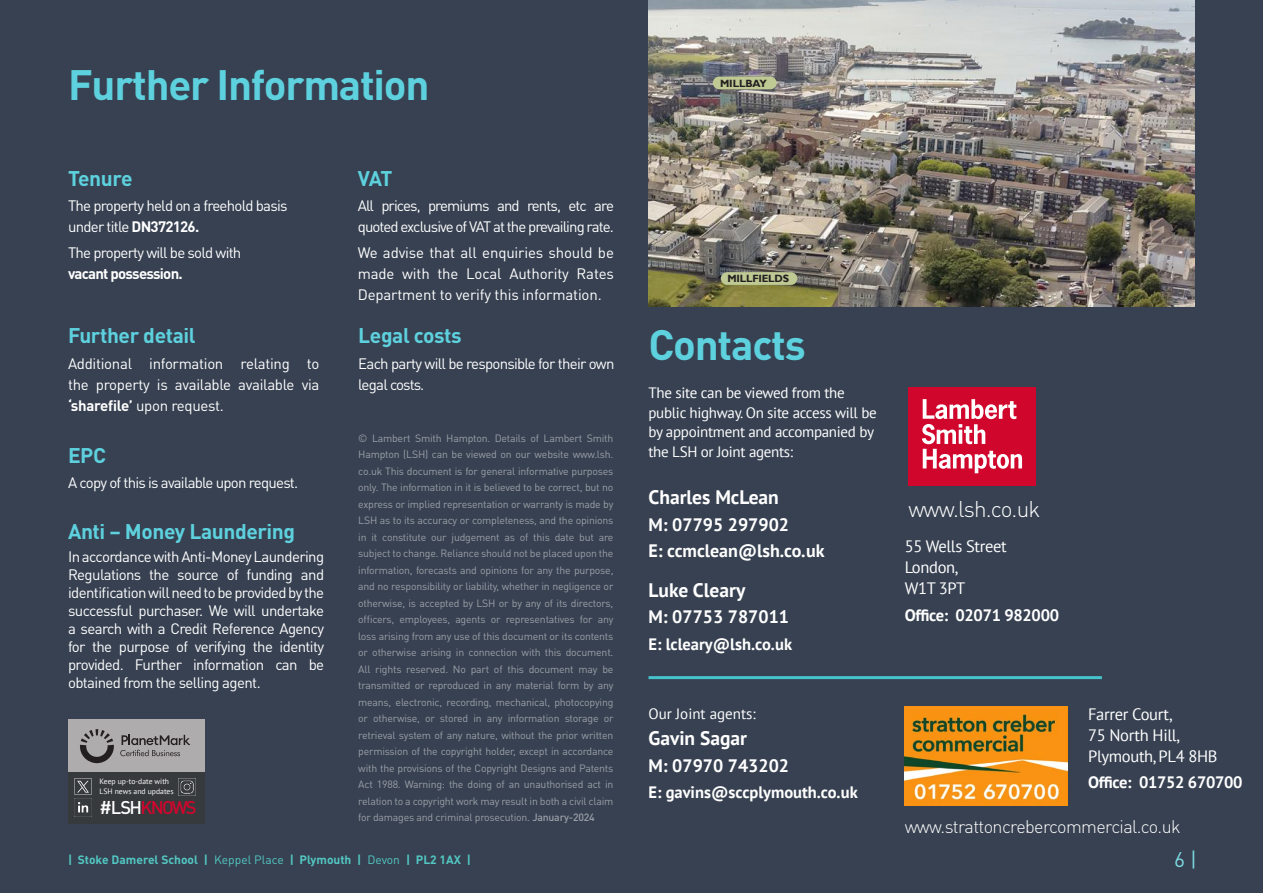
<style>
.page{position:relative;width:1263px;height:893px;background:#374151}
.page>*{position:absolute;margin:0;border:0;box-sizing:border-box;transform-origin:0 0}
.t1{font:700 42px "DIN Pro";letter-spacing:-.03em;color:#5ed1de}
.t2{font:300 22.5px "DIN Pro";letter-spacing:-.04em;color:#fff}
.t3{font:700 21px "DIN Pro";letter-spacing:-.02em;color:#5ed1de}
.t4{font:21px "DIN Pro";color:#7edae4}
.t5{font:700 19.5px "PT Sans";color:#fff}
.t6{font:500 18.3px "DIN Pro";letter-spacing:-.1em;color:#d0062d}
.t7{font:700 18px "PT Sans";color:#fff}
.t8{font:300 18px "DIN Pro";letter-spacing:-.035em;color:#fff}
.t9{font:700 16.5px "PT Sans";letter-spacing:-.015em;color:#fff}
.t10{font:16.5px/21px "PT Sans";letter-spacing:-.02em;color:#fff}
.t11{font:15px/21px "DIN Pro";letter-spacing:-.05em;color:#fff}
.t12{font:15px/19.5px "PT Sans";letter-spacing:-.02em;color:#fff}
.t13{font:15px "PT Sans";color:#fff}
.t14{font:700 12px "DIN Pro";color:#53c8c4}
.t15{font:10.5px/16.5px "DIN Pro";letter-spacing:-.02em;color:#9ba0a8;text-align:justify}
.t16{font:700 10.5px "Gill Sans";letter-spacing:-.02em;color:#231f20}
.t17{font:7.65px/9.6px "PT Sans";color:#fff}
.s1{font-weight:700}
.s2{color:#fff}
.s3{font-weight:500}
.s4{font-weight:400}
</style>
<div class="page">
<img style="left:648px;top:0;width:547px;height:306px">
<div style="left:713px;top:77px;width:64px;height:12px;background:#bfc994;border-radius:6px"></div>
<div style="left:721px;top:272px;width:76px;height:13px;background:#bfc994;border-radius:6px"></div>
<div style="left:909px;top:387px;width:127px;height:98px;background:#d0062d"></div>
<svg style="left:922px;top:399px;width:100px;height:74px"></svg>
<img style="left:905px;top:706px;width:163px;height:99px">
<hr style="left:648px;top:676px;width:454px;height:3px;background:#45c2cb">
<div style="left:68px;top:771px;width:136px;height:53px;background:#363a3c"></div>
<img style="left:178px;top:778px;width:17px;height:18px">
<img style="left:74px;top:799px;width:18px;height:17px">
<div style="left:68px;top:719px;width:136px;height:52px;background:#afacad"></div>
<svg style="left:80px;top:729px;width:34px;height:34px"></svg>
<svg style="left:120px;top:735px;width:70px;height:21px"></svg>
<svg style="left:75px;top:778px;width:16px;height:17px"></svg>
<p class="t1" style="left:68px;top:56px;width:363px">Further Information</p>
<p class="t3" style="left:68px;top:164px;width:66px">Tenure</p>
<p class="t11" style="left:68px;top:195px;width:221px">The property held on a freehold basis under title <span class="s1">DN372126.</span></p>
<p class="t11" style="left:68px;top:241px;width:175px">The property will be sold with <span class="s1">vacant possession.</span></p>
<p class="t3" style="left:68px;top:322px;width:129px">Further detail</p>
<p class="t11" style="left:68px;top:352px;width:253px;text-align:justify">Additional information relating to the property is available available via <span class="s1">‘sharefile’</span> upon request.</p>
<p class="t3" style="left:68px;top:441px;width:40px">EPC</p>
<p class="t11" style="left:68px;top:471px;width:232px">A copy of this is available upon request.</p>
<p class="t3" style="left:68px;top:517px;width:229px">Anti – Money Laundering</p>
<p class="t11" style="left:68px;top:547px;width:258px;line-height:18px;text-align:justify">In accordance with Anti-Money Laundering Regulations the source of funding and identification will need to be provided by the successful purchaser. We will undertake a search with a Credit Reference Agency for the purpose of verifying the identity provided. Further information can be obtained from the selling agent.</p>
<p class="t17" style="left:100px;top:777px;width:76px">Keep up-to-date with<br>LSH news and updates</p>
<p class="t6" style="left:100px;top:795px;width:99px"><span class="s2">#LSH</span> KNOWS</p>
<p class="t3" style="left:358px;top:164px;width:36px">VAT</p>
<p class="t11" style="left:358px;top:195px;width:258px">All prices, premiums and rents, etc are quoted exclusive of VAT at the prevailing rate.</p>
<p class="t11" style="left:358px;top:241px;width:258px;text-align:justify">We advise that all enquiries should be made with the Local Authority Rates Department to verify this information.</p>
<p class="t3" style="left:358px;top:322px;width:105px">Legal costs</p>
<p class="t11" style="left:358px;top:352px;width:258px">Each party will be responsible for their own legal costs.</p>
<p class="t15" style="left:358px;top:429px;width:257px">© Lambert Smith Hampton. Details of Lambert Smith Hampton (LSH) can be viewed on our website www.lsh. co.uk This document is for general informative purposes only. The information in it is believed to be correct, but no express or implied representation or warranty is made by LSH as to its accuracy or completeness, and the opinions in it constitute our judgement as of this date but are subject to change. Reliance should not be placed upon the information, forecasts and opinions for any the purpose, and no responsibility or liability, whether in negligence or otherwise, is accepted by LSH or by any of its directors, officers, employees, agents or representatives for any loss arising from any use of this document or its contents or otherwise arising in connection with this document.<br>All rights reserved. No part of this document may be transmitted or reproduced in any material form by any means, electronic, recording, mechanical, photocopying or otherwise, or stored in any information storage or retrieval system of any nature, without the prior written permission of the copyright holder, except in accordance with the provisions of the Copyright Designs and Patents Act 1988. Warning: the doing of an unauthorised act in relation to a copyright work may result in both a civil claim for damages and criminal prosecution. <span class="s3">January-2024</span></p>
<p class="t14" style="left:68px;top:851px;width:404px">| Stoke Damerel School | <span class="s4">Keppel Place</span> | Plymouth | <span class="s4">Devon</span> | PL2 1AX |</p>
<p class="t16" style="left:720px;top:77px;width:48px">MILLBAY</p>
<p class="t16" style="left:727px;top:272px;width:63px">MILLFIELDS</p>
<p class="t1" style="left:648px;top:316px;width:159px">Contacts</p>
<p class="t12" style="left:648px;top:383px;width:230px">The site can be viewed from the public highway. On site access will be by appointment and accompanied by the LSH or Joint agents:</p>
<p class="t5" style="left:648px;top:485px;width:132px">Charles McLean</p>
<p class="t7" style="left:648px;top:513px;width:142px">M: 07795 297902</p>
<p class="t7" style="left:648px;top:539px;width:178px">E: ccmclean@lsh.co.uk</p>
<p class="t5" style="left:648px;top:577px;width:98px">Luke Cleary</p>
<p class="t7" style="left:648px;top:605px;width:142px">M: 07753 787011</p>
<p class="t9" style="left:648px;top:633px;width:145px">E: lcleary@lsh.co.uk</p>
<p class="t13" style="left:648px;top:704px;width:109px">Our Joint agents:</p>
<p class="t5" style="left:648px;top:725px;width:100px">Gavin Sagar</p>
<p class="t7" style="left:648px;top:753px;width:142px">M: 07970 743202</p>
<p class="t9" style="left:648px;top:781px;width:211px">E: gavins@sccplymouth.co.uk</p>
<p class="t2" style="left:908px;top:493px;width:133px">www.lsh.co.uk</p>
<p class="t10" style="left:905px;top:536px;width:103px">55 Wells Street<br>London,<br>W1T 3PT</p>
<p class="t9" style="left:905px;top:604px;width:156px">Office: 02071 982000</p>
<p class="t10" style="left:1088px;top:703px;width:131px">Farrer Court,<br>75 North Hill,<br>Plymouth, PL4 8HB</p>
<p class="t9" style="left:1088px;top:772px;width:156px">Office: 01752 670700</p>
<p class="t8" style="left:905px;top:814px;width:277px">www.strattoncrebercommercial.co.uk</p>
<p class="t4" style="left:1174px;top:845px;width:25px">6 |</p>
</div>
